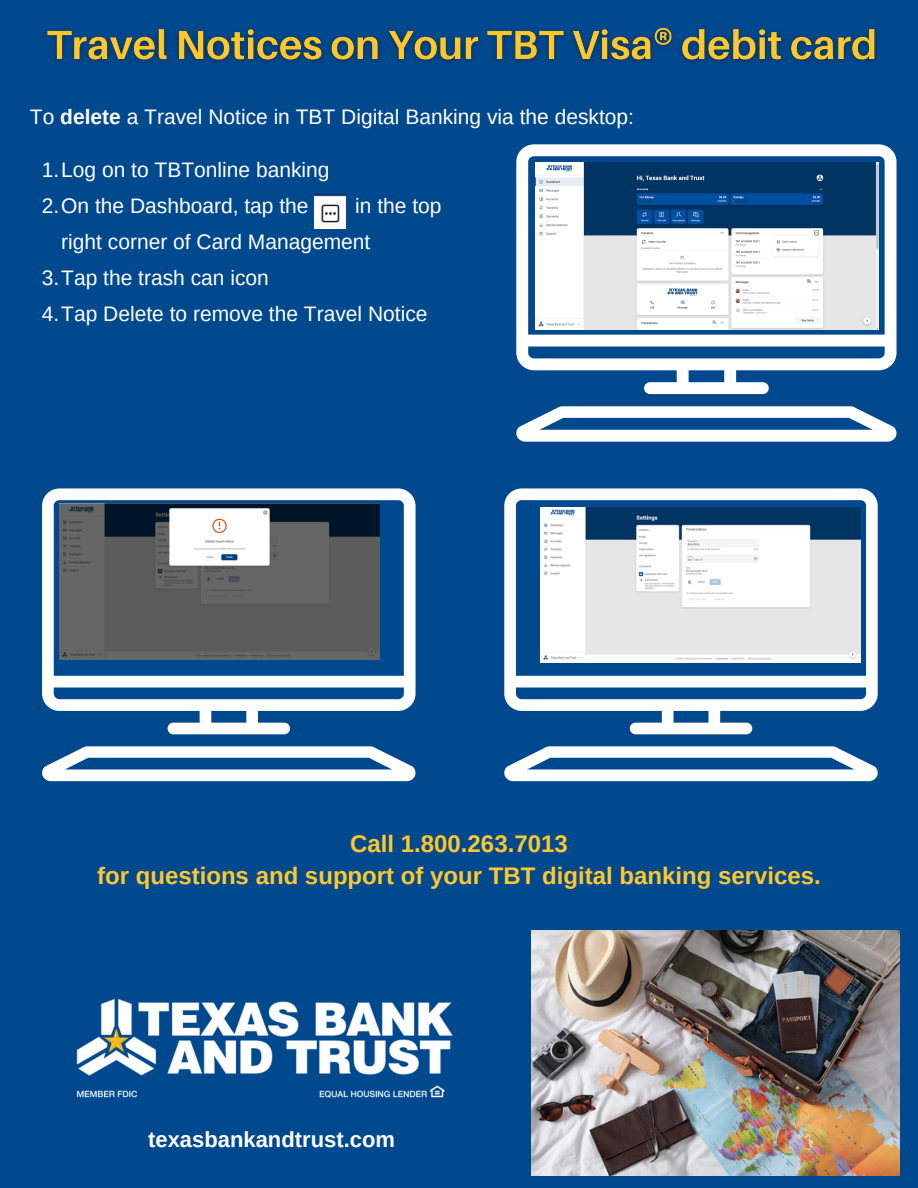
<style>
.page{position:relative;width:918px;height:1188px;background:#01498f}
.page>*{position:absolute;margin:0;border:0;box-sizing:border-box;transform-origin:0 0}
.t1{font:700 24px "Arimo";color:#ffc72c}
.t2{font:700 22.05px "Arimo";color:#fff}
.t3{font:21px/36px "Arimo";color:#fff}
.s1{font-weight:700}
</style>
<div class="page">
<img style="left:532px;top:930px;width:368px;height:245px">
<img style="left:76px;top:998px;width:377px;height:100px">
<img style="left:47px;top:27px;width:830px;height:36px">
<img style="left:314px;top:194px;width:32px;height:34px">
<svg style="left:504px;top:488px;width:374px;height:246px"></svg>
<svg style="left:504px;top:746px;width:374px;height:35px"></svg>
<img style="left:541px;top:507px;width:319px;height:155px">
<svg style="left:42px;top:488px;width:374px;height:246px"></svg>
<svg style="left:42px;top:746px;width:374px;height:35px"></svg>
<img style="left:60px;top:503px;width:319px;height:156px">
<svg style="left:516px;top:144px;width:381px;height:250px"></svg>
<svg style="left:516px;top:406px;width:381px;height:36px"></svg>
<img style="left:535px;top:163px;width:343px;height:167px">
<hr style="left:639px;top:199px;width:15px;height:4px;background:#01498f">
<hr style="left:734px;top:199px;width:14px;height:4px;background:#01498f">
<hr style="left:760px;top:260px;width:19px;height:4px;background:#fff">
<hr style="left:760px;top:250px;width:14px;height:4px;background:#fff">
<hr style="left:760px;top:239px;width:14px;height:4px;background:#fff">
<div style="left:708px;top:567px;width:42px;height:10px;background:#fff"></div>
<p class="t3" style="left:30px;top:99px;width:606px">To <span class="s1">delete</span> a Travel Notice in TBT Digital Banking via the desktop:</p>
<p class="t3" style="left:42px;top:152px;width:289px">1.Log on to TBTonline banking</p>
<p class="t3" style="left:42px;top:188px;width:268px">2.On the Dashboard, tap the</p>
<p class="t3" style="left:61px;top:188px;width:382px;text-indent:294px">in the top right corner of Card Management</p>
<p class="t3" style="left:42px;top:260px;width:229px">3.Tap the trash can icon</p>
<p class="t3" style="left:42px;top:296px;width:387px">4.Tap Delete to remove the Travel Notice</p>
<p class="t1" style="left:350px;top:830px;width:219px">Call 1.800.263.7013</p>
<p class="t1" style="left:97px;top:863px;width:725px">for questions and support of your TBT digital banking services.</p>
<p class="t2" style="left:148px;top:1127px;width:248px">texasbankandtrust.com</p>
</div>
